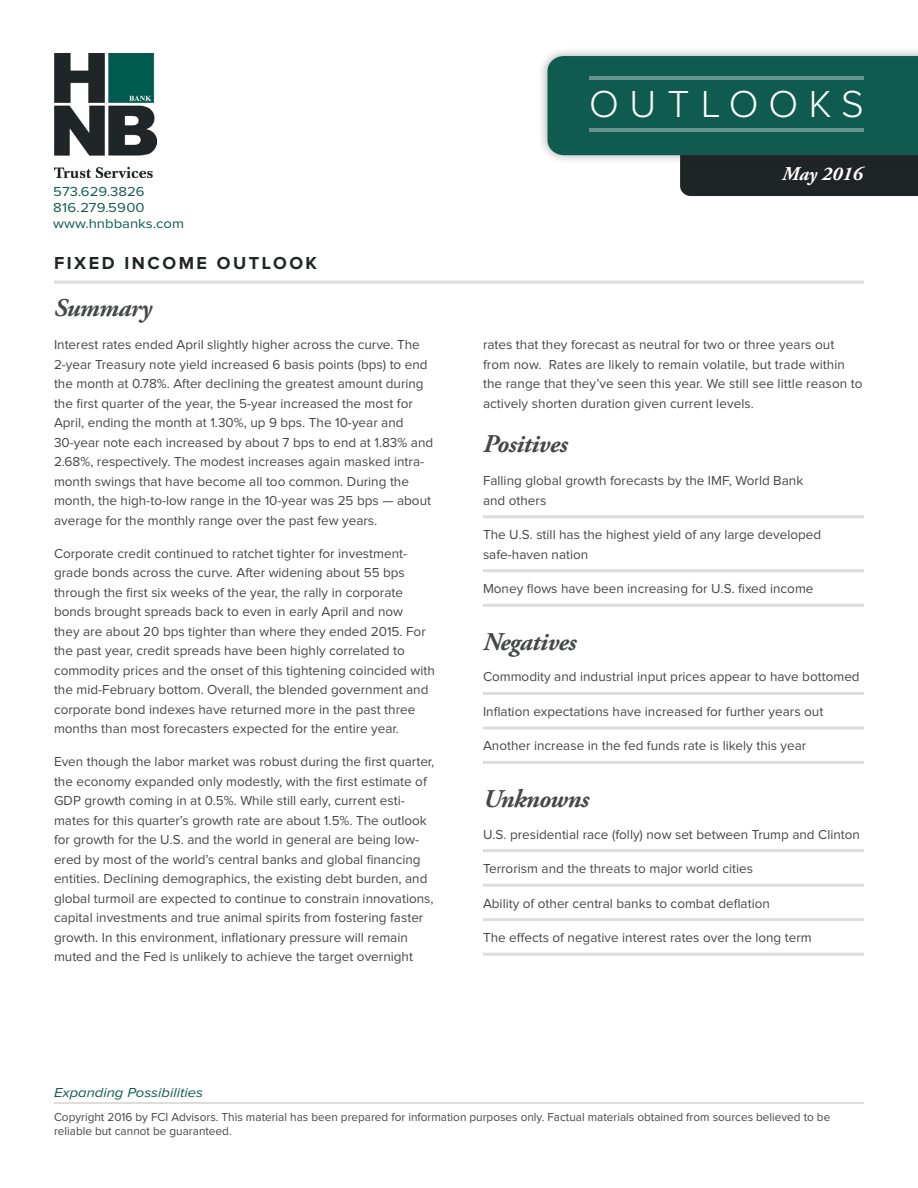
<style>
.page{position:relative;width:918px;height:1188px;background:#fff}
.page>*{position:absolute;margin:0;border:0;box-sizing:border-box;transform-origin:0 0}
.t1{font:300 39px "Proxima Nova";letter-spacing:.27em;color:#fff}
.palatino-main{font:italic 700 25.5px "Adobe Garamond Pro";letter-spacing:-.02em;color:#464747}
.t2{font:italic 700 19.5px "Adobe Garamond Pro";color:#fff}
.t3{font:700 18px "Proxima Nova";letter-spacing:.14em;color:#1f2427}
.palatino-main-2{font:13.5px/19.5px "Proxima Nova";color:#464747}
.bullets-square{font:13.5px/19.5px "Proxima Nova";color:#464747}
.t4{font:13.5px/16.2px "Proxima Nova";color:#0f5b4f;scale:1.1 1}
.t5{font:italic 13.5px "Proxima Nova";color:#0f5b4f;scale:1.1 1}
.t6{font:12px/14.4px "Proxima Nova";color:#464747}
</style>
<div class="page">
<div style="left:538px;top:46px;width:380px;height:119px;background:#231f20;opacity:.38"></div>
<svg style="left:547px;top:56px;width:371px;height:140px;background:#2d655d"></svg>
<hr style="left:589px;top:76px;width:275px;height:4px;background:#62948c">
<hr style="left:589px;top:128px;width:275px;height:4px;background:#62948c">
<div style="left:777px;top:163px;width:92px;height:28px;background:#231f20"></div>
<hr style="left:483px;top:515px;width:381px;height:3px;background:#dedcdc">
<hr style="left:483px;top:569px;width:381px;height:3px;background:#dedcdc">
<hr style="left:483px;top:604px;width:381px;height:3px;background:#dedcdc">
<hr style="left:483px;top:692px;width:381px;height:3px;background:#dedcdc">
<hr style="left:483px;top:726px;width:381px;height:3px;background:#dedcdc">
<hr style="left:483px;top:761px;width:381px;height:3px;background:#dedcdc">
<hr style="left:483px;top:849px;width:381px;height:3px;background:#dedcdc">
<hr style="left:483px;top:884px;width:381px;height:3px;background:#dedcdc">
<hr style="left:483px;top:918px;width:381px;height:3px;background:#dedcdc">
<hr style="left:483px;top:953px;width:381px;height:3px;background:#dedcdc">
<hr style="left:54px;top:281px;width:810px;height:3px;background:#dedcdc">
<hr style="left:54px;top:1102px;width:810px;height:2px;background:#dedcdc">
<img style="left:54px;top:53px;width:103px;height:124px">
<p class="t4" style="left:53px;top:184px;width:120px">573.629.3826<br>816.279.5900 www.hnbbanks.com</p>
<p class="t3" style="left:54px;top:254px;width:265px">FIXED INCOME OUTLOOK</p>
<p class="palatino-main" style="left:54px;top:293px;width:99px">Summary</p>
<p class="palatino-main-2" style="left:54px;top:335px;width:381px">Interest rates ended April slightly higher across the curve. The 2-year Treasury note yield increased 6 basis points (bps) to end the month at 0.78%. After declining the greatest amount during the first quarter of the year, the 5-year increased the most for April, ending the month at 1.30%, up 9 bps. The 10-year and 30-year note each increased by about 7 bps to end at 1.83% and 2.68%, respectively. The modest increases again masked intra&shy;month swings that have become all too common. During the month, the high-to-low range in the 10-year was 25 bps — about average for the monthly range over the past few years.</p>
<p class="palatino-main-2" style="left:54px;top:544px;width:382px">Corporate credit continued to ratchet tighter for investment&shy;grade bonds across the curve. After widening about 55 bps through the first six weeks of the year, the rally in corporate bonds brought spreads back to even in early April and now<br>they are about 20 bps tighter than where they ended 2015. For the past year, credit spreads have been highly correlated to commodity prices and the onset of this tightening coincided with the mid-February bottom. Overall, the blended government and corporate bond indexes have returned more in the past three months than most forecasters expected for the entire year.</p>
<p class="palatino-main-2" style="left:54px;top:752px;width:382px">Even though the labor market was robust during the first quarter, the economy expanded only modestly, with the first estimate of GDP growth coming in at 0.5%. While still early, current esti&shy;mates for this quarter’s growth rate are about 1.5%. The outlook for growth for the U.S. and the world in general are being low&shy;ered by most of the world’s central banks and global financing entities. Declining demographics, the existing debt burden, and global turmoil are expected to continue to constrain innovations, capital investments and true animal spirits from fostering faster growth. In this environment, inflationary pressure will remain muted and the Fed is unlikely to achieve the target overnight</p>
<h1 class="t1" style="left:589px;top:86px;width:276px">OUTLOOKS</h1>
<h3 class="t2" style="left:782px;top:162px;width:82px">May 2016</h3>
<p class="palatino-main-2" style="left:483px;top:335px;width:381px">rates that they forecast as neutral for two or three years out from now. Rates are likely to remain volatile, but trade within the range that they’ve seen this year. We still see little reason to actively shorten duration given current levels.</p>
<p class="palatino-main" style="left:483px;top:429px;width:86px">Positives</p>
<p class="bullets-square" style="left:483px;top:472px;width:322px">Falling global growth forecasts by the IMF, World Bank and others</p>
<p class="bullets-square" style="left:483px;top:526px;width:340px">The U.S. still has the highest yield of any large developed safe-haven nation</p>
<p class="bullets-square" style="left:483px;top:580px;width:332px">Money flows have been increasing for U.S. fixed income</p>
<p class="palatino-main" style="left:483px;top:627px;width:95px">Negatives</p>
<p class="bullets-square" style="left:483px;top:668px;width:378px">Commodity and industrial input prices appear to have bottomed</p>
<p class="bullets-square" style="left:483px;top:702px;width:342px">Inflation expectations have increased for further years out</p>
<p class="bullets-square" style="left:483px;top:737px;width:325px">Another increase in the fed funds rate is likely this year</p>
<p class="palatino-main" style="left:483px;top:784px;width:107px">Unknowns</p>
<p class="bullets-square" style="left:483px;top:825px;width:379px">U.S. presidential race (folly) now set between Trump and Clinton</p>
<p class="bullets-square" style="left:483px;top:859px;width:272px">Terrorism and the threats to major world cities</p>
<p class="bullets-square" style="left:483px;top:894px;width:288px">Ability of other central banks to combat deflation</p>
<p class="bullets-square" style="left:483px;top:928px;width:330px">The effects of negative interest rates over the long term</p>
<p class="t5" style="left:54px;top:1086px;width:137px">Expanding Possibilities</p>
<p class="t6" style="left:54px;top:1110px;width:778px">Copyright 2016 by FCI Advisors. This material has been prepared for information purposes only. Factual materials obtained from sources believed to be reliable but cannot be guaranteed.</p>
</div>
